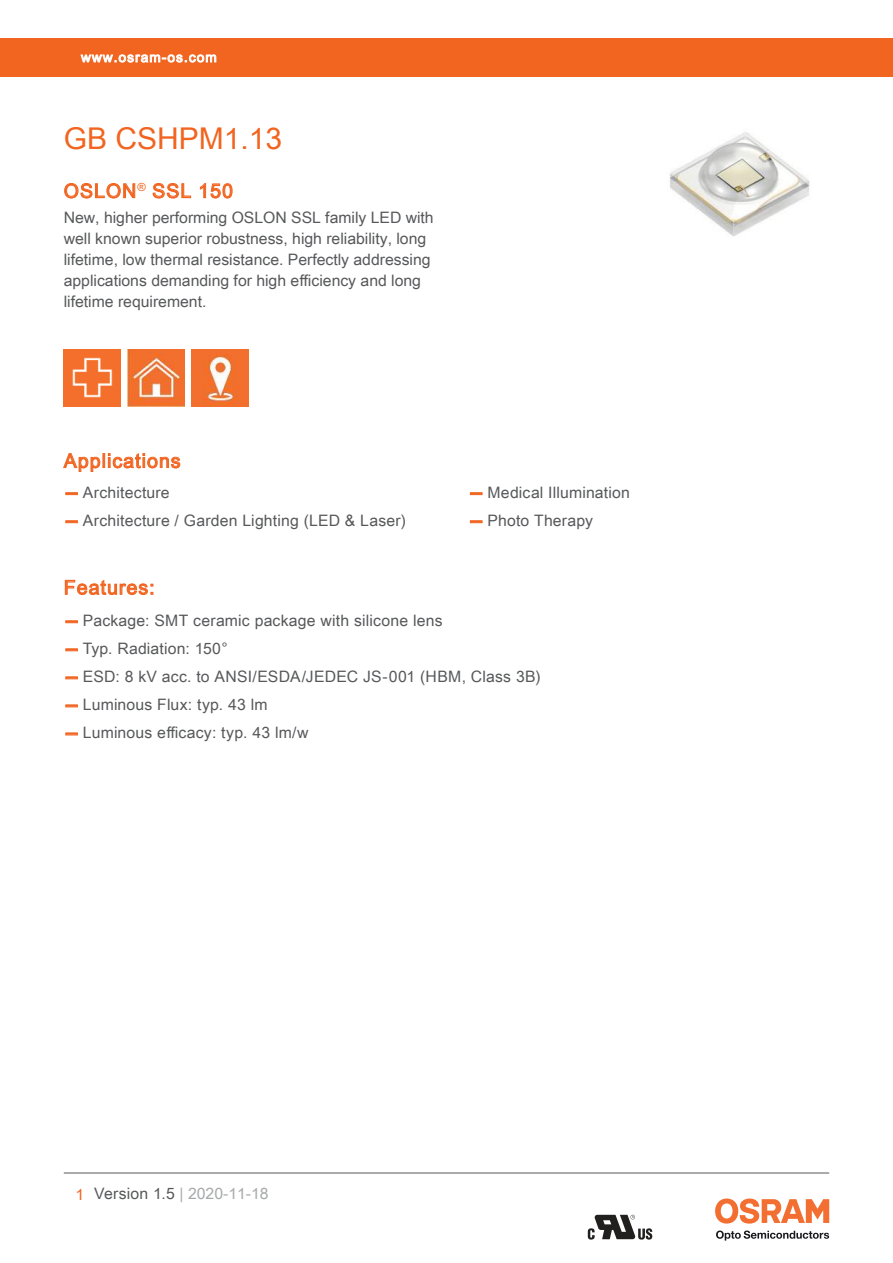
<style>
.page{position:relative;width:893px;height:1263px;background:#fff}
.page>*{position:absolute;margin:0;border:0;box-sizing:border-box;transform-origin:0 0}
.t1{font:30px "Arial Unicode MS";color:#f16521}
.t2{font:19.5px "Arial Unicode MS";letter-spacing:.055em;color:#f16521}
.t3{font:15.75px/21px "Arial Unicode MS";color:#57585a}
.t4{font:15.75px "Arial Unicode MS";color:#a7a9ab}
.t5{font:13.5px "Arial Unicode MS";letter-spacing:.085em;color:#fff}
.s1{font-family:"Helvetica Neue LT Pro";font-weight:700;color:#f16521}
.s2{color:#f16521}
.s3{color:#57585a}
</style>
<div class="page">
<hr style="left:64px;top:1173px;width:765px;height:1px;background:#57585a">
<svg style="left:716px;top:1230px;width:113px;height:10px"></svg>
<svg style="left:715px;top:1198px;width:114px;height:25px"></svg>
<div style="left:0;top:38px;width:893px;height:39px;background:#f16521"></div>
<svg style="left:80px;top:54px;width:137px;height:9px"></svg>
<svg style="left:588px;top:1215px;width:64px;height:24px"></svg>
<svg style="left:63px;top:453px;width:118px;height:19px"></svg>
<img style="left:670px;top:132px;width:140px;height:105px">
<svg style="left:64px;top:183px;width:72px;height:16px"></svg>
<svg style="left:152px;top:183px;width:39px;height:16px"></svg>
<svg style="left:200px;top:183px;width:33px;height:16px"></svg>
<img style="left:64px;top:350px;width:57px;height:57px">
<img style="left:128px;top:350px;width:57px;height:57px">
<img style="left:191px;top:350px;width:58px;height:57px">
<svg style="left:66px;top:493px;width:11px;height:2px"></svg>
<svg style="left:66px;top:521px;width:11px;height:2px"></svg>
<svg style="left:470px;top:493px;width:12px;height:2px"></svg>
<svg style="left:470px;top:521px;width:12px;height:2px"></svg>
<svg style="left:65px;top:579px;width:88px;height:16px"></svg>
<svg style="left:66px;top:621px;width:11px;height:2px"></svg>
<svg style="left:66px;top:649px;width:11px;height:2px"></svg>
<svg style="left:66px;top:677px;width:11px;height:2px"></svg>
<svg style="left:66px;top:705px;width:11px;height:2px"></svg>
<svg style="left:66px;top:733px;width:11px;height:2px"></svg>
<p class="t5" style="left:81px;top:52px;width:137px">www.osram-os.com</p>
<h1 class="t1" style="left:64px;top:127px;width:220px">GB CSHPM1.13</h1>
<p class="t2" style="left:64px;top:183px;width:171px">OSLON<sup>®</sup> SSL 150</p>
<p class="t3" style="left:64px;top:208px;width:371px">New, higher performing OSLON SSL family LED with well known superior robustness, high reliability, long lifetime, low thermal resistance. Perfectly addressing applications demanding for high e昀케ciency and long lifetime requirement.</p>
<p class="t2" style="left:64px;top:453px;width:118px">Applications</p>
<p class="t3" style="left:64px;top:483px;width:107px"><span class="s1">—</span> Architecture</p>
<p class="t3" style="left:64px;top:511px;width:344px"><span class="s1">—</span> Architecture / Garden Lighting (LED &amp; Laser)</p>
<p class="t3" style="left:468px;top:483px;width:163px"><span class="s1">—</span> Medical Illumination</p>
<p class="t3" style="left:468px;top:511px;width:126px"><span class="s1">—</span> Photo Therapy</p>
<p class="t2" style="left:64px;top:580px;width:92px">Features:</p>
<p class="t3" style="left:64px;top:611px;width:380px"><span class="s1">—</span> Package: SMT ceramic package with silicone lens</p>
<p class="t3" style="left:64px;top:639px;width:165px"><span class="s1">—</span> Typ. Radiation: 150°</p>
<p class="t3" style="left:64px;top:668px;width:478px"><span class="s1">—</span> ESD: 8 kV acc. to ANSI/ESDA/JEDEC JS-001 (HBM, Class 3B)</p>
<p class="t3" style="left:64px;top:696px;width:205px"><span class="s1">—</span> Luminous Flux: typ. 43 lm</p>
<p class="t3" style="left:64px;top:722px;width:246px"><span class="s1">—</span> Luminous e昀케cacy: typ. 43 lm/w</p>
<p class="t4" style="left:76px;top:1188px;width:195px"><span class="s2">1</span> <span class="s3">Version 1.5</span> | 2020-11-18</p>
</div>
